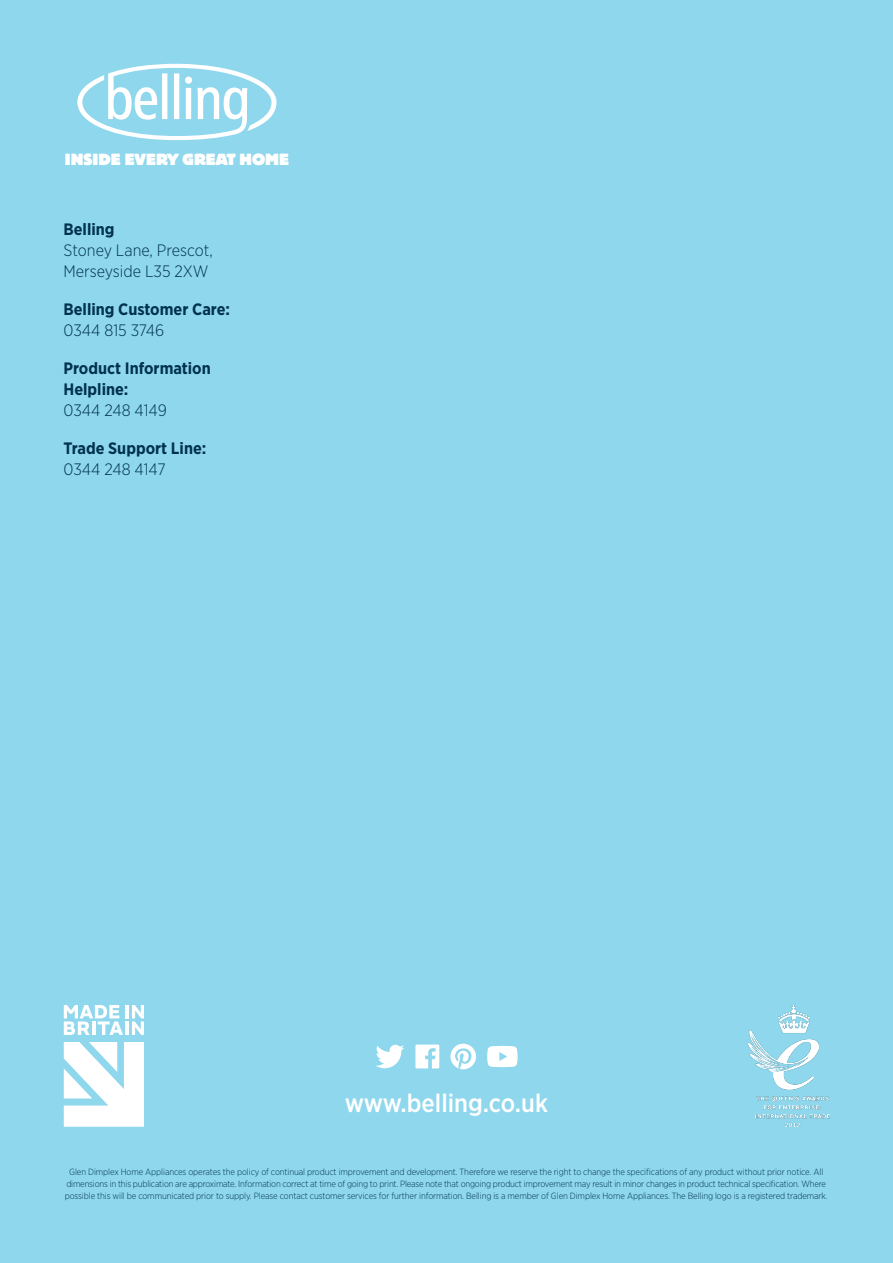
<style>
.page{position:relative;width:893px;height:1263px;background:#8fd7ed}
.page>*{position:absolute;margin:0;border:0;box-sizing:border-box;transform-origin:0 0}
.INTRO_CENTRED{font:500 25.5px "Gotham Narrow";color:#fff}
.INTRO_CENTRED-2{font:800 16.95px "Bloc";color:#fff}
.t1{font:700 16.5px/21px "Gotham Narrow";color:#003250}
.t2{font:300 16.5px/21px "Gotham Narrow";color:#003250}
.SMALL_TYPE{font:300 9px/12px "Gotham Narrow";letter-spacing:-.01em;color:#003250;text-align:center}
.s1{font-weight:700}
.s2{font-weight:300}
</style>
<div class="page">
<svg style="left:77px;top:64px;width:199px;height:76px"></svg>
<svg style="left:415px;top:1044px;width:24px;height:24px"></svg>
<svg style="left:376px;top:1045px;width:28px;height:23px"></svg>
<svg style="left:450px;top:1044px;width:26px;height:25px"></svg>
<svg style="left:487px;top:1046px;width:31px;height:21px"></svg>
<svg style="left:64px;top:1042px;width:80px;height:85px"></svg>
<svg style="left:64px;top:1005px;width:80px;height:30px"></svg>
<img style="left:749px;top:1005px;width:80px;height:122px">
<p class="INTRO_CENTRED-2" style="left:65px;top:150px;width:226px">INSIDE EVERY GREAT HOME</p>
<p class="t2" style="left:63px;top:218px;width:151px"><span class="s1">Belling<br></span>Stoney Lane, Prescot,<br>Merseyside L35 2XW</p>
<p class="t1" style="left:63px;top:298px;width:168px">Belling Customer Care:<br><span class="s2">0344 815 3746</span></p>
<p class="t1" style="left:63px;top:358px;width:149px">Product Information<br>Helpline:<br><span class="s2">0344 248 4149</span></p>
<p class="t1" style="left:63px;top:438px;width:144px">Trade Support Line:<br><span class="s2">0344 248 4147</span></p>
<p class="INTRO_CENTRED" style="left:345px;top:1087px;width:205px">www.belling.co.uk</p>
<p class="SMALL_TYPE" style="left:65px;top:1166px;width:764px">Glen Dimplex Home Appliances operates the policy of continual product improvement and development. Therefore we reserve the right to change the specifications of any product without prior notice. All dimensions in this publication are approximate. Information correct at time of going to print. Please note that ongoing product improvement may result in minor changes in product technical specification. Where possible this will be communicated prior to supply. Please contact customer services for further information. Belling is a member of Glen Dimplex Home Appliances. The Belling logo is a registered trademark.</p>
</div>
